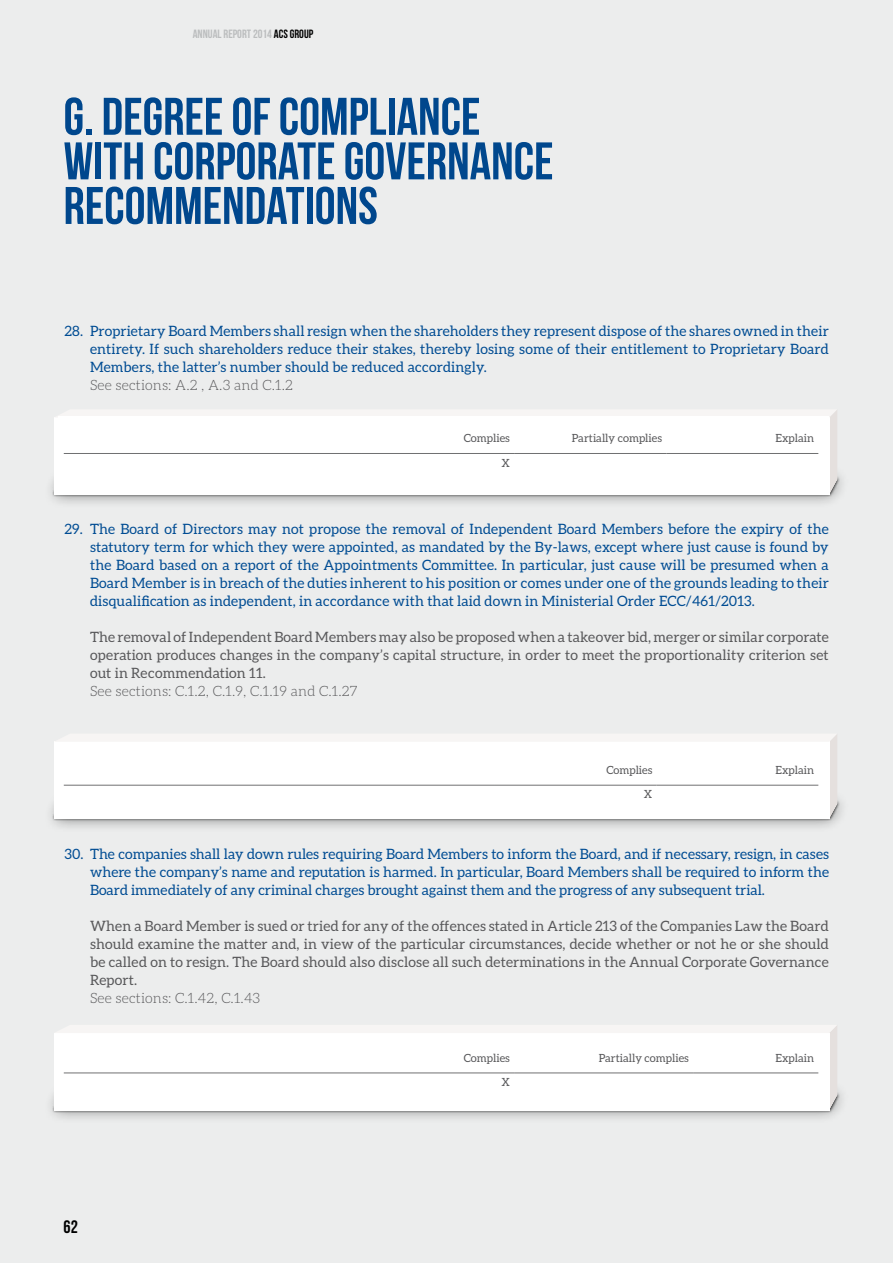
<style>
.page{position:relative;width:893px;height:1263px;background:#eceded}
.page>*{position:absolute;margin:0;border:0;box-sizing:border-box;transform-origin:0 0}
.t1{font:52.8px/44.5px "Bebas Neue";color:#00478d}
.t2{font:18px "Bebas Neue";color:#000}
.t3{font:14.25px/18px "Aleo";letter-spacing:.01em;color:#004c93;text-align:justify}
.t4{font:14.25px/18px "Aleo";letter-spacing:.01em;color:#58585a;text-align:justify}
.t5{font:300 14.25px "Aleo";letter-spacing:.01em;color:#58585a}
.t6{font:12px "Bebas Neue";color:#bbbdbe}
.t7{font:11.25px "Aleo";color:#58585a}
.s1{color:#000}
</style>
<div class="page">
<div style="left:43px;top:465px;width:806px;height:43px;background:#000;opacity:.5"></div>
<svg style="left:54px;top:410px;width:783px;height:87px"></svg>
<div style="left:43px;top:789px;width:806px;height:43px;background:#000;opacity:.5"></div>
<svg style="left:54px;top:734px;width:783px;height:87px"></svg>
<div style="left:43px;top:1080px;width:806px;height:44px;background:#000;opacity:.5"></div>
<svg style="left:54px;top:1025px;width:783px;height:87px"></svg>
<div style="left:58px;top:417px;width:771px;height:66px;background:#fff"></div>
<hr style="left:64px;top:453px;width:298px;height:1px;background:#707172">
<hr style="left:362px;top:453px;width:152px;height:1px;background:#707172">
<hr style="left:514px;top:453px;width:152px;height:1px;background:#707172">
<hr style="left:666px;top:453px;width:152px;height:1px;background:#707172">
<div style="left:60px;top:1036px;width:769px;height:67px;background:#fff"></div>
<hr style="left:64px;top:1073px;width:298px;height:1px;background:#707172">
<hr style="left:362px;top:1073px;width:152px;height:1px;background:#707172">
<hr style="left:514px;top:1073px;width:179px;height:1px;background:#707172">
<hr style="left:693px;top:1073px;width:125px;height:1px;background:#707172">
<div style="left:60px;top:748px;width:769px;height:67px;background:#fff"></div>
<hr style="left:64px;top:785px;width:431px;height:1px;background:#707172">
<hr style="left:495px;top:785px;width:162px;height:1px;background:#707172">
<hr style="left:657px;top:785px;width:161px;height:1px;background:#707172">
<p class="t6" style="left:193px;top:27px;width:122px">ANNUAL REPORT 2014 <span class="s1">ACS GROUP</span></p>
<h1 class="t1" style="left:64px;top:94px;width:491px">G. DEGREE OF COMPLIANCE<br>WITH CORPORATE GOVERNANCE<br>RECOMMENDATIONS</h1>
<p class="t3" style="left:90px;top:321px;width:740px;text-indent:-26px">28. Proprietary Board Members shall resign when the shareholders they represent dispose of the shares owned in their entirety. If such shareholders reduce their stakes, thereby losing some of their entitlement to Proprietary Board Members, the latter’s number should be reduced accordingly.</p>
<p class="t5" style="left:90px;top:377px;width:204px">See sections: A.2 , A.3 and C.1.2</p>
<p class="t7" style="left:464px;top:432px;width:48px">Complies</p>
<p class="t7" style="left:572px;top:432px;width:92px">Partially complies</p>
<p class="t7" style="left:775px;top:432px;width:40px">Explain</p>
<p class="t7" style="left:501px;top:456px;width:10px">X</p>
<p class="t3" style="left:90px;top:519px;width:740px;text-indent:-26px">29. The Board of Directors may not propose the removal of Independent Board Members before the expiry of the statutory term for which they were appointed, as mandated by the By-laws, except where just cause is found by the Board based on a report of the Appointments Committee. In particular, just cause will be presumed when a Board Member is in breach of the duties inherent to his position or comes under one of the grounds leading to their disqualification as independent, in accordance with that laid down in Ministerial Order ECC/461/2013.</p>
<p class="t4" style="left:90px;top:627px;width:740px">The removal of Independent Board Members may also be proposed when a takeover bid, merger or similar corporate operation produces changes in the company’s capital structure, in order to meet the proportionality criterion set out in Recommendation 11.</p>
<p class="t5" style="left:90px;top:683px;width:269px">See sections: C.1.2, C.1.9, C.1.19 and C.1.27</p>
<p class="t7" style="left:606px;top:764px;width:48px">Complies</p>
<p class="t7" style="left:775px;top:764px;width:40px">Explain</p>
<p class="t7" style="left:644px;top:788px;width:10px">X</p>
<p class="t3" style="left:90px;top:845px;width:740px;text-indent:-26px">30. The companies shall lay down rules requiring Board Members to inform the Board, and if necessary, resign, in cases where the company’s name and reputation is harmed. In particular, Board Members shall be required to inform the Board immediately of any criminal charges brought against them and the progress of any subsequent trial.</p>
<p class="t4" style="left:90px;top:917px;width:740px">When a Board Member is sued or tried for any of the offences stated in Article 213 of the Companies Law the Board should examine the matter and, in view of the particular circumstances, decide whether or not he or she should be called on to resign. The Board should also disclose all such determinations in the Annual Corporate Governance Report.</p>
<p class="t5" style="left:90px;top:990px;width:172px">See sections: C.1.42, C.1.43</p>
<p class="t2" style="left:64px;top:1217px;width:16px">62</p>
<p class="t7" style="left:464px;top:1051px;width:48px">Complies</p>
<p class="t7" style="left:599px;top:1051px;width:92px">Partially complies</p>
<p class="t7" style="left:775px;top:1051px;width:40px">Explain</p>
<p class="t7" style="left:501px;top:1076px;width:10px">X</p>
</div>
